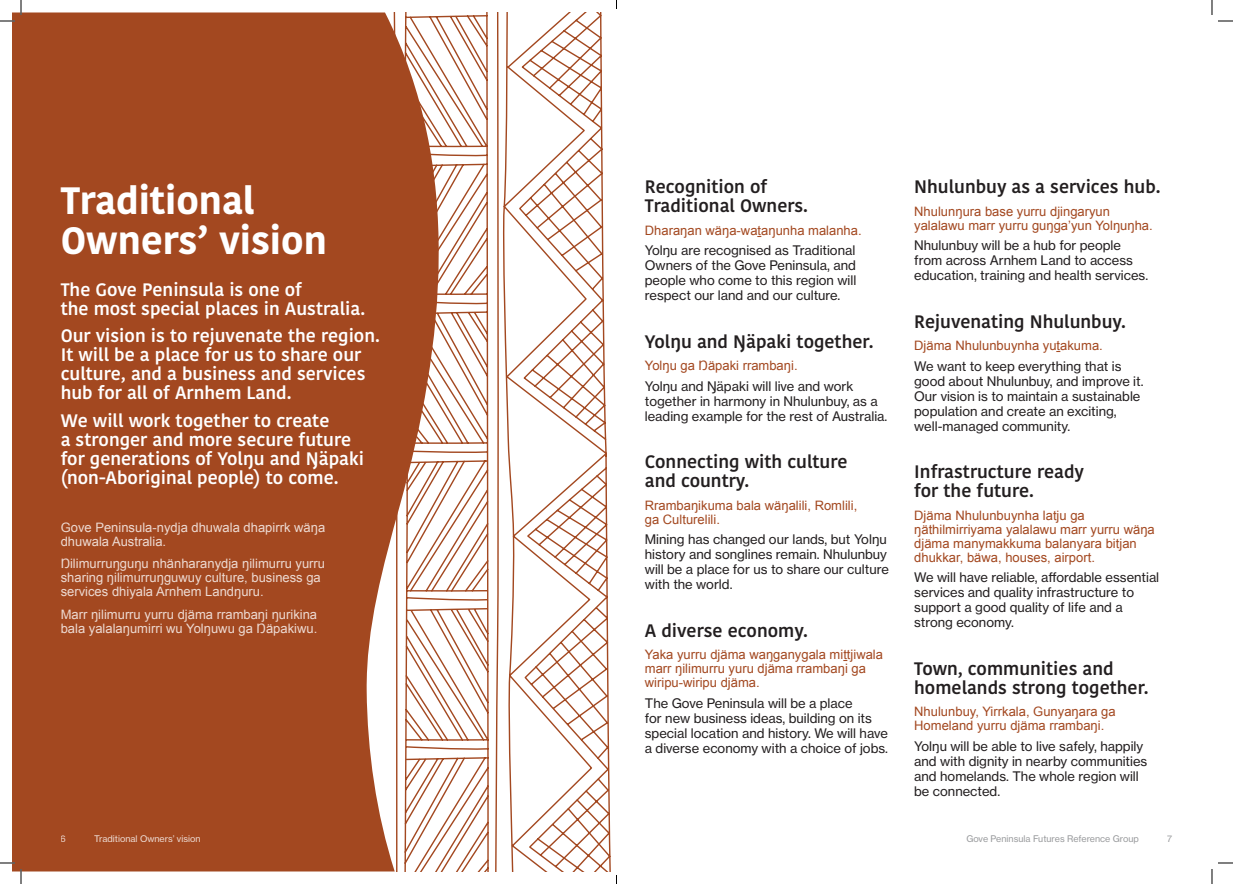
<style>
.page{position:relative;width:1233px;height:884px;background:#fff}
.page>*{position:absolute;margin:0;border:0;box-sizing:border-box;transform-origin:0 0}
.Heading___Koh_38pt{font:700 38px/40px "Kohinoor Devanagari";color:#fff}
.Section_Intro___Koh{font:600 18px/19px "Kohinoor Devanagari";color:#fff}
.Header_Page___Koh_18{font:600 18px/19px "Kohinoor Devanagari";color:#231f20}
.Body___Neue_13pt{font:13px/15px "N Haas Grotesk TX Pro 55 Rg";color:#231f20}
.Translation___Arial{font:13px/14px "Arial";color:#a34820}
.Translation___Arial-2{font:13px/14px "Arial";color:#eddad2}
.Section_Translation{font:13px/14px "Arial";color:#eddad2}
.t1{font:9px "N Haas Grotesk TX Pro 55 Rg";color:#808285}
.t2{font:9px "N Haas Grotesk TX Pro 55 Rg";color:#fff}
</style>
<div class="page">
<div style="left:12px;top:12px;width:381px;height:859px;background:#a34820"></div>
<svg style="left:393px;top:12px;width:218px;height:859px"></svg>
<svg style="left:1218px;top:20px;width:15px;height:2px"></svg>
<svg style="left:1218px;top:862px;width:15px;height:2px"></svg>
<svg style="left:0;top:0;width:22px;height:22px"></svg>
<svg style="left:0;top:862px;width:22px;height:22px"></svg>
<svg style="left:1211px;top:0;width:1px;height:15px"></svg>
<svg style="left:1211px;top:869px;width:1px;height:15px"></svg>
<p class="Heading___Koh_38pt" style="left:61px;top:180px;width:268px">Traditional<br>Owners’ vision</p>
<p class="Section_Intro___Koh" style="left:61px;top:280px;width:306px">The Gove Peninsula is one of<br>the most special places in Australia.</p>
<p class="Section_Intro___Koh" style="left:61px;top:326px;width:321px">Our vision is to rejuvenate the region.<br>It will be a place for us to share our culture, and a business and services hub for all of Arnhem Land.</p>
<p class="Section_Intro___Koh" style="left:61px;top:411px;width:305px">We will work together to create<br>a stronger and more secure future for generations of Yolŋu and Ŋäpaki (non-Aboriginal people) to come.</p>
<p class="Section_Translation" style="left:61px;top:520px;width:266px">Gove Peninsula-nydja dhuwala dhapirrk wäŋa dhuwala Australia.</p>
<p class="Translation___Arial-2" style="left:61px;top:557px;width:266px">Ŋilimurruŋguŋu nhänharanydja ŋilimurru yurru sharing ŋilimurruŋguwuy culture, business ga services dhiyala Arnhem Landŋuru.</p>
<p class="Translation___Arial-2" style="left:61px;top:607px;width:258px">Marr ŋilimurru yurru djäma rrambaŋi ŋurikina bala yalalaŋumirri wu Yolŋuwu ga Ŋäpakiwu.</p>
<p class="Header_Page___Koh_18" style="left:645px;top:177px;width:165px">Recognition of<br>Traditional Owners.</p>
<p class="Translation___Arial" style="left:645px;top:223px;width:218px">Dharaŋan wäŋa-waṯaŋunha malanha.</p>
<p class="Body___Neue_13pt" style="left:645px;top:243px;width:213px;text-align:justify">Yolŋu are recognised as Traditional Owners of the Gove Peninsula, and people who come to this region will respect our land and our culture.</p>
<p class="Header_Page___Koh_18" style="left:645px;top:332px;width:230px">Yolŋu and Ŋäpaki together.</p>
<p class="Translation___Arial" style="left:645px;top:359px;width:154px">Yolŋu ga Ŋäpaki rrambaŋi.</p>
<p class="Body___Neue_13pt" style="left:645px;top:378px;width:244px">Yolŋu and Ŋäpaki will live and work together in harmony in Nhulunbuy, as a leading example for the rest of Australia.</p>
<p class="Header_Page___Koh_18" style="left:645px;top:452px;width:204px">Connecting with culture and country.</p>
<p class="Translation___Arial" style="left:645px;top:498px;width:214px">Rrambaŋikuma bala wäŋalili, Romlili, ga Culturelili.</p>
<p class="Body___Neue_13pt" style="left:645px;top:532px;width:245px">Mining has changed our lands, but Yolŋu history and songlines remain. Nhulunbuy will be a place for us to share our culture with the world.</p>
<p class="Header_Page___Koh_18" style="left:645px;top:621px;width:165px">A diverse economy.</p>
<p class="Translation___Arial" style="left:645px;top:648px;width:240px">Yaka yurru djäma waŋganygala miṯtjiwala marr ŋilimurru yuru djäma rrambaŋi ga wiripu-wiripu djäma.</p>
<p class="Body___Neue_13pt" style="left:645px;top:695px;width:245px">The Gove Peninsula will be a place<br>for new business ideas, building on its special location and history. We will have a diverse economy with a choice of jobs.</p>
<p class="Header_Page___Koh_18" style="left:914px;top:177px;width:248px">Nhulunbuy as a services hub.</p>
<p class="Translation___Arial" style="left:914px;top:204px;width:240px">Nhulunŋura base yurru djingaryun yalalawu marr yurru guŋga’yun Yolŋuŋha.</p>
<p class="Body___Neue_13pt" style="left:914px;top:238px;width:235px">Nhulunbuy will be a hub for people from across Arnhem Land to access education, training and health services.</p>
<p class="Header_Page___Koh_18" style="left:914px;top:312px;width:213px">Rejuvenating Nhulunbuy.</p>
<p class="Translation___Arial" style="left:914px;top:339px;width:190px">Djäma Nhulunbuynha yuṯakuma.</p>
<p class="Body___Neue_13pt" style="left:914px;top:358px;width:231px">We want to keep everything that is good about Nhulunbuy, and improve it.<br>Our vision is to maintain a sustainable population and create an exciting, well-managed community.</p>
<p class="Header_Page___Koh_18" style="left:914px;top:462px;width:171px">Infrastructure ready for the future.</p>
<p class="Translation___Arial" style="left:914px;top:508px;width:242px">Djäma Nhulunbuynha latju ga ŋäthilmirriyama yalalawu marr yurru wäŋa djäma manymakkuma balanyara bitjan dhukkar, bäwa, houses, airport.</p>
<p class="Body___Neue_13pt" style="left:914px;top:570px;width:246px">We will have reliable, affordable essential services and quality infrastructure to support a good quality of life and a strong economy.</p>
<p class="Header_Page___Koh_18" style="left:914px;top:659px;width:236px">Town, communities and homelands strong together.</p>
<p class="Translation___Arial" style="left:914px;top:705px;width:203px">Nhulunbuy, Yirrkala, Gunyaŋara ga<br>Homeland yurru djäma rrambaŋi.</p>
<p class="Body___Neue_13pt" style="left:914px;top:738px;width:235px">Yolŋu will be able to live safely, happily and with dignity in nearby communities and homelands. The whole region will be connected.</p>
<p class="t2" style="left:61px;top:833px;width:7px">6</p>
<p class="t2" style="left:94px;top:833px;width:108px">Traditional Owners’ vision</p>
<p class="t1" style="left:966px;top:833px;width:174px">Gove Peninsula Futures Reference Group</p>
<p class="t1" style="left:1167px;top:833px;width:6px">7</p>
</div>
